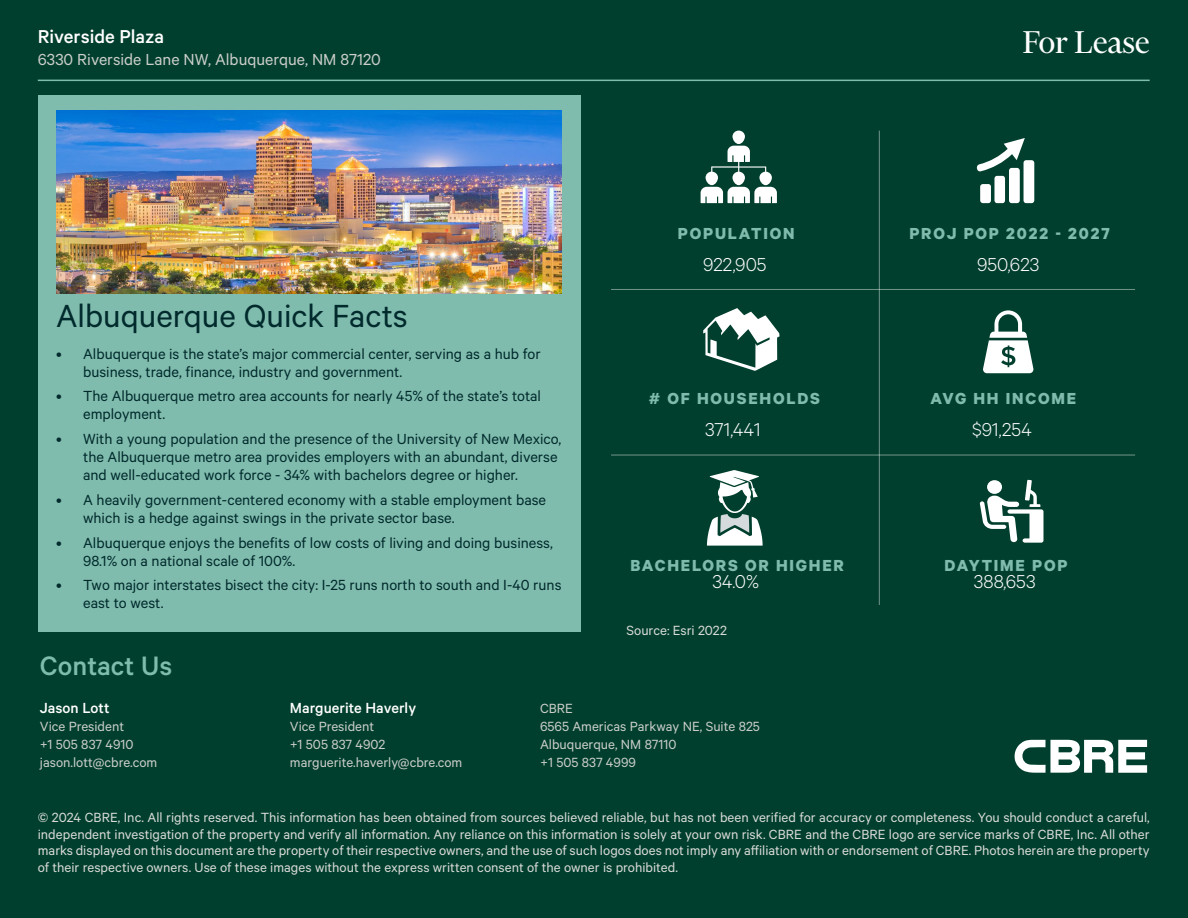
<style>
.page{position:relative;width:1188px;height:918px;background:#003f2d}
.page>*{position:absolute;margin:0;border:0;box-sizing:border-box;transform-origin:0 0}
.t1{font:36px "Calibre";color:#012a2d}
.t2{font:36px "Financier Display";color:#fff}
.t3{font:500 30px "Calibre";color:#80bcad}
.t4{font:300 21px "Calibre";color:#fff}
.t5{font:500 21px "Calibre";color:#fff}
.t6{font:700 18px "Calibre";letter-spacing:.1em;color:#80bbad}
.t7{font:18px "Calibre";color:#cbcdca}
.t8{font:16.5px/18px "Calibre";color:#012a2d}
.t9{font:500 16.5px "Calibre";color:#fff}
.t10{font:15px/16.5px "Calibre";color:#d9dad7;text-align:justify}
.t11{font:15px/18px "Calibre";color:#cbcdca}
</style>
<div class="page">
<hr style="left:38px;top:80px;width:1112px;height:1px;background:#80bcad">
<svg style="left:1015px;top:740px;width:132px;height:33px"></svg>
<div style="left:980px;top:184px;width:11px;height:19px;background:#fff;border-radius:3px"></div>
<div style="left:994px;top:176px;width:11px;height:27px;background:#fff;border-radius:3px"></div>
<div style="left:1009px;top:168px;width:11px;height:35px;background:#fff;border-radius:3px"></div>
<div style="left:1024px;top:160px;width:10px;height:43px;background:#fff;border-radius:3px"></div>
<svg style="left:976px;top:138px;width:49px;height:34px"></svg>
<svg style="left:703px;top:308px;width:77px;height:63px"></svg>
<svg style="left:983px;top:310px;width:51px;height:63px"></svg>
<svg style="left:980px;top:480px;width:63px;height:63px"></svg>
<svg style="left:707px;top:470px;width:56px;height:76px"></svg>
<div style="left:733px;top:131px;width:12px;height:13px;background:#fff;border-radius:6px"></div>
<svg style="left:701px;top:146px;width:76px;height:57px"></svg>
<hr style="left:879px;top:131px;width:1px;height:474px;background:#fff">
<hr style="left:611px;top:289px;width:524px;height:1px;background:#fff">
<hr style="left:611px;top:455px;width:524px;height:1px;background:#fff">
<div style="left:38px;top:95px;width:542px;height:537px;background:#80bcad"></div>
<img style="left:56px;top:110px;width:506px;height:183px">
<p class="t5" style="left:38px;top:24px;width:128px">Riverside Plaza</p>
<p class="t7" style="left:38px;top:49px;width:345px">6330 Riverside Lane NW, Albuquerque, NM 87120</p>
<h1 class="t1" style="left:56px;top:295px;width:353px">Albuquerque Quick Facts</h1>
<p class="t8" style="left:83px;top:344px;width:459px;text-indent:-27px">• Albuquerque is the state’s major commercial center, serving as a hub for business, trade, finance, industry and government.</p>
<p class="t8" style="left:83px;top:387px;width:459px;text-indent:-27px">• The Albuquerque metro area accounts for nearly 45% of the state’s total employment.</p>
<p class="t8" style="left:83px;top:429px;width:480px;text-indent:-27px">• With a young population and the presence of the University of New Mexico, the Albuquerque metro area provides employers with an abundant, diverse and well-educated work force - 34% with bachelors degree or higher.</p>
<p class="t8" style="left:83px;top:490px;width:464px;text-indent:-27px">• A heavily government-centered economy with a stable employment base which is a hedge against swings in the private sector base.</p>
<p class="t8" style="left:83px;top:533px;width:471px;text-indent:-27px">• Albuquerque enjoys the benefits of low costs of living and doing business,<br>98.1% on a national scale of 100%.</p>
<p class="t8" style="left:83px;top:576px;width:480px;text-indent:-27px">• Two major interstates bisect the city: I-25 runs north to south and I-40 runs east to west.</p>
<p class="t6" style="left:678px;top:222px;width:118px">POPULATION</p>
<p class="t4" style="left:703px;top:252px;width:65px">922,905</p>
<p class="t6" style="left:649px;top:387px;width:173px"># OF HOUSEHOLDS</p>
<p class="t4" style="left:705px;top:417px;width:57px">371,441</p>
<p class="t6" style="left:630px;top:554px;width:215px">BACHELORS OR HIGHER</p>
<p class="t4" style="left:712px;top:569px;width:48px">34.0%</p>
<p class="t10" style="left:626px;top:621px;width:102px">Source: Esri 2022</p>
<h2 class="t3" style="left:40px;top:648px;width:134px">Contact Us</h2>
<p class="t9" style="left:40px;top:699px;width:71px">Jason Lott</p>
<p class="t11" style="left:40px;top:717px;width:119px">Vice President<br>+1 505 837 4910 jason.lott@cbre.com</p>
<p class="t9" style="left:290px;top:699px;width:128px">Marguerite Haverly</p>
<p class="t11" style="left:290px;top:717px;width:174px">Vice President<br>+1 505 837 4902 marguerite.haverly@cbre.com</p>
<p class="t11" style="left:540px;top:699px;width:221px">CBRE<br>6565 Americas Parkway NE, Suite 825<br>Albuquerque, NM 87110<br>+1 505 837 4999</p>
<h1 class="t2" style="left:1023px;top:23px;width:129px">For Lease</h1>
<p class="t6" style="left:909px;top:222px;width:202px">PROJ POP 2022 - 2027</p>
<p class="t4" style="left:977px;top:252px;width:64px">950,623</p>
<p class="t6" style="left:930px;top:387px;width:147px">AVG HH INCOME</p>
<p class="t4" style="left:972px;top:417px;width:61px">$91,254</p>
<p class="t6" style="left:945px;top:554px;width:124px">DAYTIME POP</p>
<p class="t4" style="left:974px;top:569px;width:63px">388,653</p>
<p class="t10" style="left:38px;top:809px;width:1114px">© 2024 CBRE, Inc. All rights reserved. This information has been obtained from sources believed reliable, but has not been verified for accuracy or completeness. You should conduct a careful, independent investigation of the property and verify all information. Any reliance on this information is solely at your own risk. CBRE and the CBRE logo are service marks of CBRE, Inc. All other marks displayed on this document are the property of their respective owners, and the use of such logos does not imply any affiliation with or endorsement of CBRE. Photos herein are the property of their respective owners. Use of these images without the express written consent of the owner is prohibited.</p>
</div>
